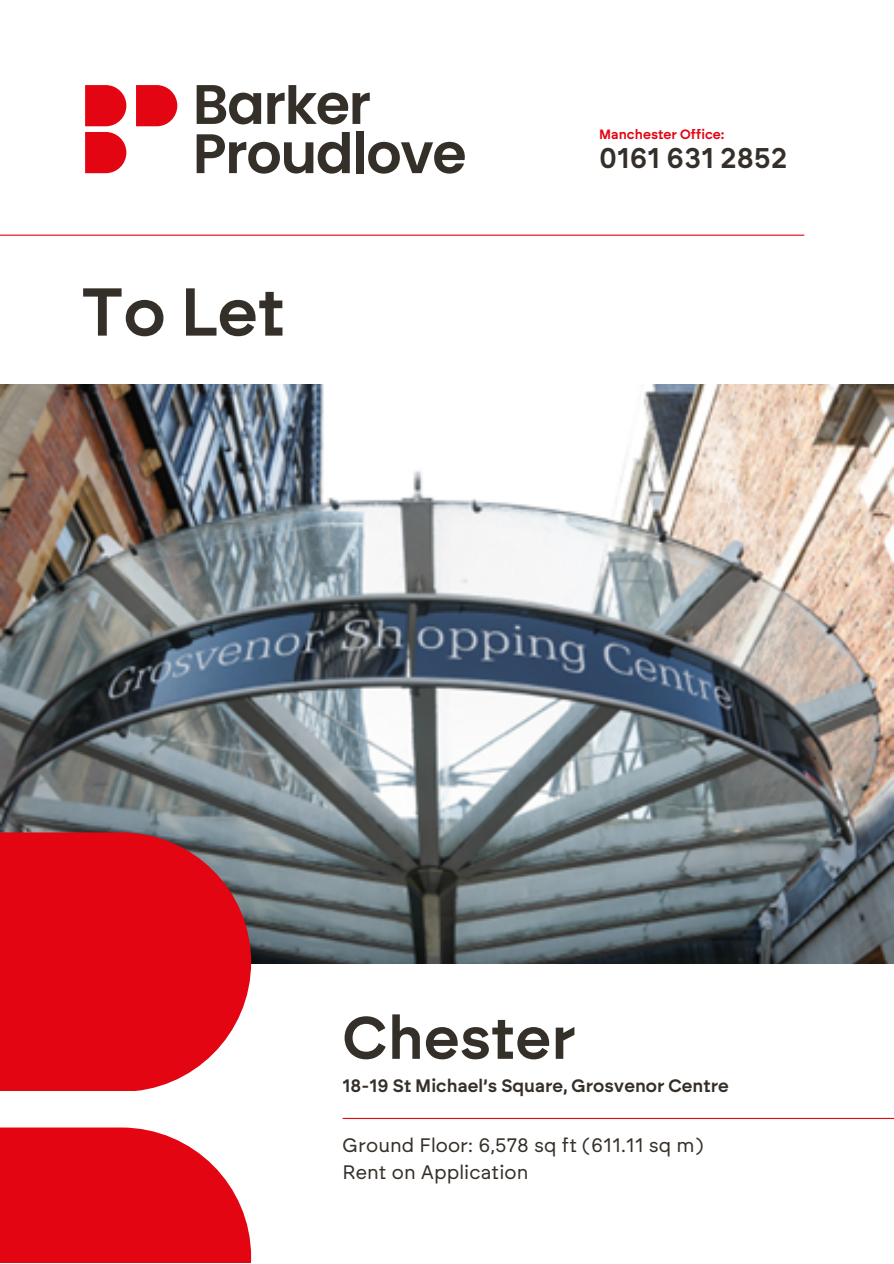
<style>
.page{position:relative;width:894px;height:1264px;background:#fff}
.page>*{position:absolute;margin:0;border:0;box-sizing:border-box;transform-origin:0 0}
.t1{font:600 67.5px "Brockmann";color:#352f29}
.t2{font:600 60px "Brockmann";color:#352f29}
.t3{font:600 28.5px "Brockmann";color:#352f29}
.t4{font:19.5px/27px "Brockmann";color:#352f29}
.t5{font:600 18px "Brockmann";color:#352f29}
.t6{font:600 13.5px "Brockmann";color:#e30512}
</style>
<div class="page">
<img style="left:0;top:385px;width:893px;height:578px">
<svg style="left:0;top:832px;width:251px;height:259px;background:#dd1824"></svg>
<svg style="left:0;top:1127px;width:251px;height:136px;background:#e6202b"></svg>
<hr style="left:342px;top:1117px;width:551px;height:1px;background:#e30512">
<svg style="left:85px;top:132px;width:41px;height:41px;background:#e51e2a"></svg>
<svg style="left:85px;top:85px;width:41px;height:41px;background:#e51e2a"></svg>
<svg style="left:136px;top:85px;width:41px;height:41px;background:#e51e2a"></svg>
<svg style="left:196px;top:85px;width:65px;height:39px"></svg>
<svg style="left:267px;top:85px;width:102px;height:39px"></svg>
<svg style="left:196px;top:132px;width:153px;height:42px"></svg>
<div style="left:356px;top:132px;width:7px;height:41px;background:#352f29"></div>
<svg style="left:368px;top:142px;width:96px;height:32px"></svg>
<hr style="left:0;top:235px;width:804px;height:1px;background:#e30512">
<p class="t1" style="left:81px;top:271px;width:205px">To Let</p>
<p class="t6" style="left:599px;top:126px;width:127px">Manchester Office:</p>
<h2 class="t3" style="left:599px;top:141px;width:190px">0161 631 2852</h2>
<p class="t2" style="left:342px;top:1001px;width:234px">Chester</p>
<h1 class="t5" style="left:342px;top:1074px;width:387px">18-19 St Michael’s Square, Grosvenor Centre</h1>
<p class="t4" style="left:342px;top:1131px;width:362px">Ground Floor: 6,578 sq ft (611.11 sq m)<br>Rent on Application</p>
</div>
